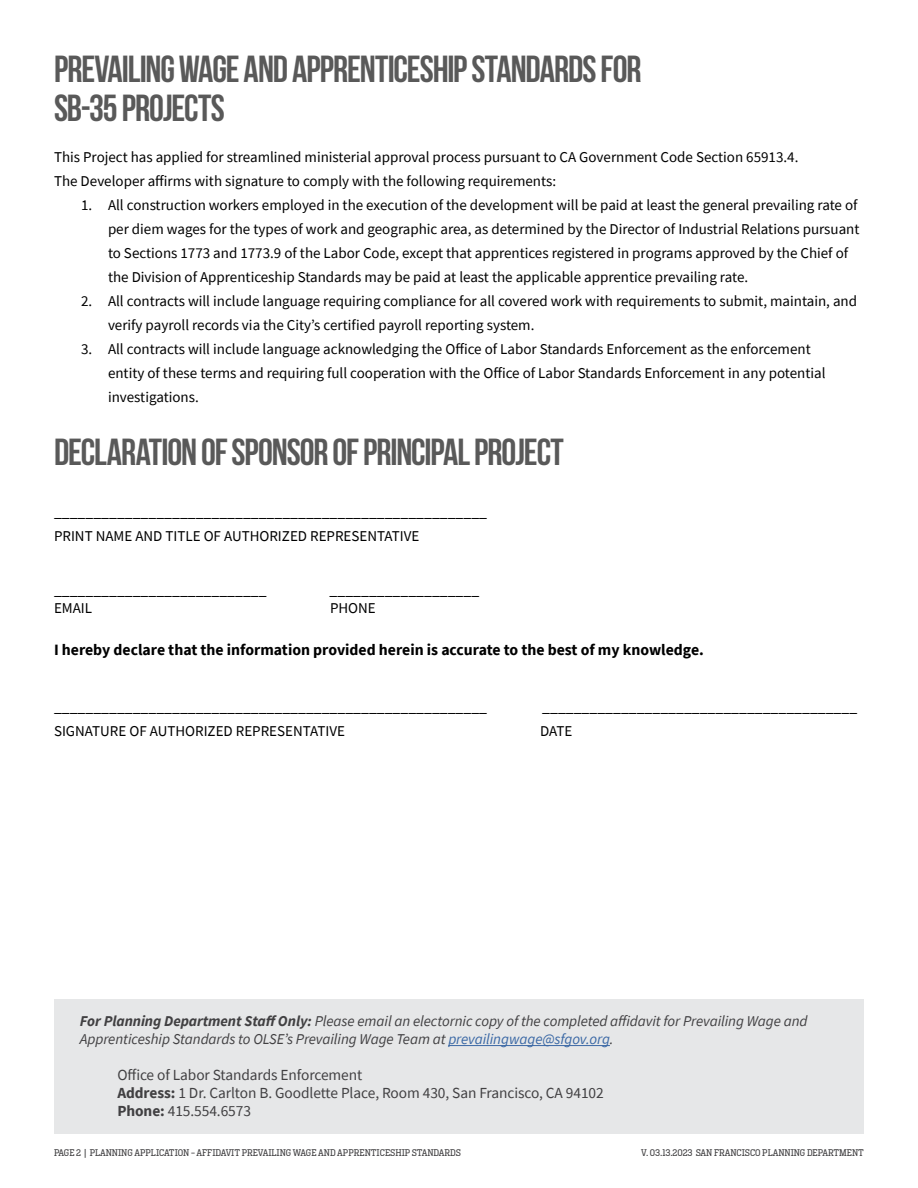
<style>
.page{position:relative;width:918px;height:1188px;background:#fff}
.page>*{position:absolute;margin:0;border:0;box-sizing:border-box;transform-origin:0 0}
.t1{font:700 37.5px/39px "Bebas Neue";letter-spacing:-.03em;color:#595959}
.t2{font:15.75px "Source Sans Pro";color:#000}
.t3{font:700 15.75px "Source Sans Pro";color:#000}
.t4{font:15.3px/18px "Source Sans Pro";letter-spacing:-.005em;color:#414042}
.t5{font:15px/24px "Source Sans Pro";color:#000}
.t6{font:italic 15px/18px "Source Sans Pro";letter-spacing:-.005em;color:#414042}
.t7{font:9px "Heron Serif";letter-spacing:-.005em;color:#414042}
.s1{font-weight:700}
.s2{color:#3a68a5}
</style>
<div class="page">
<div style="left:54px;top:1000px;width:810px;height:134px;background:#e6e7e8"></div>
<hr style="left:448px;top:1045px;width:162px;height:1px;background:#3a68a5">
<h1 class="t1" style="left:54px;top:49px;width:589px">PREVAILING WAGE AND APPRENTICESHIP STANDARDS FOR<br>SB-35 PROJECTS</h1>
<p class="t5" style="left:54px;top:145px;width:746px">This Project has applied for streamlined ministerial approval process pursuant to CA Government Code Section 65913.4.<br>The Developer affirms with signature to comply with the following requirements:</p>
<p class="t5" style="left:108px;top:193px;width:753px;text-indent:-27px">1. All construction workers employed in the execution of the development will be paid at least the general prevailing rate of per diem wages for the types of work and geographic area, as determined by the Director of Industrial Relations pursuant to Sections 1773 and 1773.9 of the Labor Code, except that apprentices registered in programs approved by the Chief of the Division of Apprenticeship Standards may be paid at least the applicable apprentice prevailing rate.</p>
<p class="t5" style="left:108px;top:289px;width:751px;text-indent:-27px">2. All contracts will include language requiring compliance for all covered work with requirements to submit, maintain, and verify payroll records via the City’s certified payroll reporting system.</p>
<p class="t5" style="left:108px;top:337px;width:719px;text-indent:-27px">3. All contracts will include language acknowledging the Office of Labor Standards Enforcement as the enforcement entity of these terms and requiring full cooperation with the Office of Labor Standards Enforcement in any potential investigations.</p>
<h1 class="t1" style="left:54px;top:432px;width:511px">DECLARATION OF SPONSOR OF PRINCIPAL PROJECT</h1>
<p class="t2" style="left:54px;top:502px;width:435px">_______________________________________________________</p>
<p class="t5" style="left:54px;top:524px;width:367px">PRINT NAME AND TITLE OF AUTHORIZED REPRESENTATIVE</p>
<p class="t2" style="left:54px;top:580px;width:214px">___________________________</p>
<p class="t2" style="left:330px;top:580px;width:151px">___________________</p>
<p class="t5" style="left:54px;top:596px;width:40px">EMAIL</p>
<p class="t5" style="left:330px;top:596px;width:47px">PHONE</p>
<p class="t3" style="left:54px;top:639px;width:651px">I hereby declare that the information provided herein is accurate to the best of my knowledge.</p>
<p class="t2" style="left:54px;top:697px;width:435px">_______________________________________________________</p>
<p class="t2" style="left:542px;top:697px;width:316px">________________________________________</p>
<p class="t5" style="left:54px;top:719px;width:293px">SIGNATURE OF AUTHORIZED REPRESENTATIVE</p>
<p class="t5" style="left:540px;top:719px;width:34px">DATE</p>
<p class="t6" style="left:80px;top:1012px;width:729px"><span class="s1">For Planning Department Staff Only:</span> Please email an electornic copy of the completed affidavit for Prevailing Wage and<br>Apprenticeship Standards to OLSE’s Prevailing Wage Team at <span class="s2">prevailingwage@sfgov.org</span>.</p>
<p class="t4" style="left:117px;top:1066px;width:488px">Office of Labor Standards Enforcement<br><span class="s1">Address:</span> 1 Dr. Carlton B. Goodlette Place, Room 430, San Francisco, CA 94102<br><span class="s1">Phone:</span> 415.554.6573</p>
<p class="t7" style="left:54px;top:1147px;width:409px">PAGE 2 | PLANNING APPLICATION - AFFIDAVIT PREVAILING WAGE AND APPRENTICESHIP STANDARDS</p>
<p class="t7" style="left:641px;top:1147px;width:224px">V. 03.13.2023 SAN FRANCISCO PLANNING DEPARTMENT</p>
</div>
